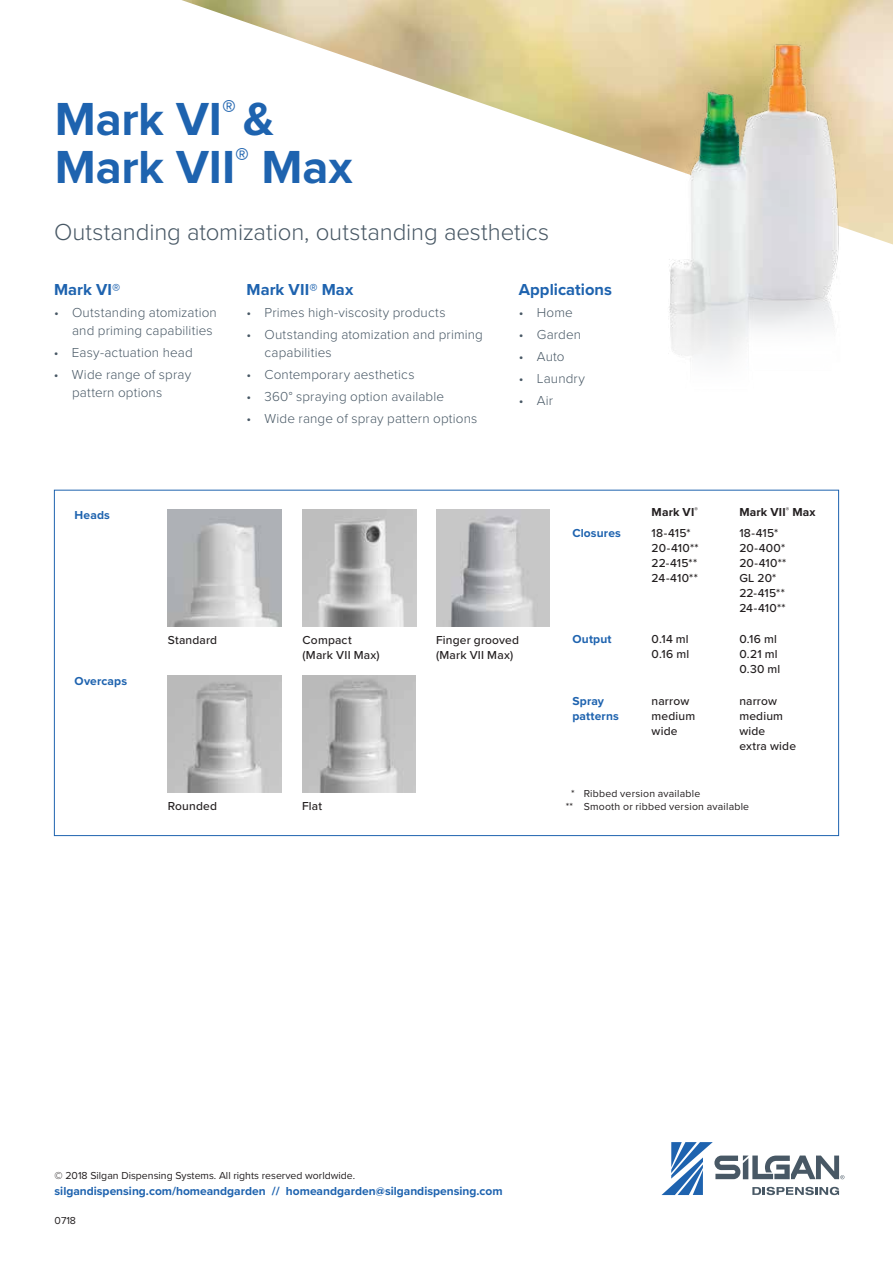
<style>
.page{position:relative;width:893px;height:1263px;background:#fff}
.page>*{position:absolute;margin:0;border:0;box-sizing:border-box;transform-origin:0 0}
.t1{font:700 48px/48px "Proxima Nova";letter-spacing:-.005em;color:#1e63af}
.t2{font:300 24px "Proxima Nova";letter-spacing:-.005em;color:#485865}
.t3{font:700 16.5px "Proxima Nova";letter-spacing:.005em;color:#1e63af}
.t4{font:300 13.5px/18px "Proxima Nova";letter-spacing:.01em;color:#485865}
.t5{font:500 12px/15px "Proxima Nova";letter-spacing:.015em;color:#231f20}
.t6{font:700 12px/15px "Proxima Nova";color:#1e63af}
.t7{font:700 12px "Proxima Nova";letter-spacing:.02em;color:#231f20}
.t8{font:10.5px "Proxima Nova";color:#231f20}
.t9{font:10.5px/12.6px "Proxima Nova";letter-spacing:.02em;color:#231f20}
</style>
<div class="page">
<img style="left:182px;top:0;width:711px;height:244px">
<svg style="left:661px;top:1142px;width:183px;height:53px"></svg>
<img style="left:168px;top:675px;width:113px;height:117px">
<img style="left:302px;top:675px;width:114px;height:117px">
<img style="left:168px;top:509px;width:113px;height:117px">
<img style="left:436px;top:509px;width:114px;height:117px">
<img style="left:302px;top:509px;width:114px;height:117px">
<img style="left:644px;top:27px;width:214px;height:333px">
<h1 class="t1" style="left:55px;top:94px;width:299px">Mark VI<sup>®</sup> &amp;<br>Mark VII<sup>®</sup> Max</h1>
<h2 class="t2" style="left:54px;top:214px;width:497px">Outstanding atomization, outstanding aesthetics</h2>
<p class="t3" style="left:54px;top:277px;width:68px">Mark VI®</p>
<p class="t4" style="left:72px;top:303px;width:146px;text-indent:-18px">• Outstanding atomization and priming capabilities</p>
<p class="t4" style="left:54px;top:343px;width:140px">• Easy-actuation head</p>
<p class="t4" style="left:72px;top:365px;width:121px;text-indent:-18px">• Wide range of spray pattern options</p>
<p class="t3" style="left:247px;top:277px;width:108px">Mark VII® Max</p>
<p class="t4" style="left:247px;top:303px;width:201px">• Primes high-viscosity products</p>
<p class="t4" style="left:265px;top:325px;width:220px;text-indent:-18px">• Outstanding atomization and priming capabilities</p>
<p class="t4" style="left:247px;top:365px;width:170px">• Contemporary aesthetics</p>
<p class="t4" style="left:247px;top:387px;width:199px">• 360° spraying option available</p>
<p class="t4" style="left:247px;top:409px;width:232px">• Wide range of spray pattern options</p>
<p class="t6" style="left:75px;top:507px;width:37px">Heads</p>
<p class="t3" style="left:519px;top:277px;width:95px">Applications</p>
<p class="t4" style="left:519px;top:303px;width:56px">• Home</p>
<p class="t4" style="left:519px;top:325px;width:64px">• Garden</p>
<p class="t4" style="left:519px;top:347px;width:47px">• Auto</p>
<p class="t4" style="left:519px;top:369px;width:68px">• Laundry</p>
<p class="t4" style="left:519px;top:391px;width:36px">• Air</p>
<p class="t7" style="left:652px;top:503px;width:48px">Mark VI<sup>®</sup></p>
<p class="t7" style="left:739px;top:503px;width:78px">Mark VII<sup>®</sup> Max</p>
<p class="t6" style="left:75px;top:673px;width:54px">Overcaps</p>
<p class="t5" style="left:168px;top:632px;width:51px">Standard</p>
<p class="t5" style="left:436px;top:632px;width:84px">Finger grooved (Mark VII Max)</p>
<p class="t5" style="left:303px;top:632px;width:79px">Compact (Mark VII Max)</p>
<p class="t6" style="left:572px;top:525px;width:50px">Closures</p>
<p class="t5" style="left:652px;top:525px;width:49px">18-415*<br>20-410**<br>22-415**<br>24-410**</p>
<p class="t5" style="left:739px;top:525px;width:49px">18-415*<br>20-400*<br>20-410**<br>GL 20*<br>22-415**<br>24-410**</p>
<p class="t6" style="left:572px;top:631px;width:41px">Output</p>
<p class="t5" style="left:652px;top:631px;width:39px">0.14 ml<br>0.16 ml</p>
<p class="t5" style="left:739px;top:631px;width:43px">0.16 ml<br>0.21 ml<br>0.30 ml</p>
<p class="t6" style="left:572px;top:693px;width:48px">Spray patterns</p>
<p class="t5" style="left:652px;top:692px;width:45px">narrow medium wide</p>
<p class="t5" style="left:739px;top:692px;width:58px">narrow medium wide<br>extra wide</p>
<p class="t5" style="left:168px;top:798px;width:51px">Rounded</p>
<p class="t5" style="left:302px;top:798px;width:21px">Flat</p>
<p class="t9" style="left:566px;top:787px;width:185px;text-indent:5px">* Ribbed version available<br>** Smooth or ribbed version available</p>
<p class="t8" style="left:55px;top:1168px;width:302px">© 2018 Silgan Dispensing Systems. All rights reserved worldwide.</p>
<p class="t6" style="left:55px;top:1184px;width:449px">silgandispensing.com/homeandgarden // homeandgarden@silgandispensing.com</p>
<p class="t8" style="left:55px;top:1213px;width:23px">0718</p>
</div>
